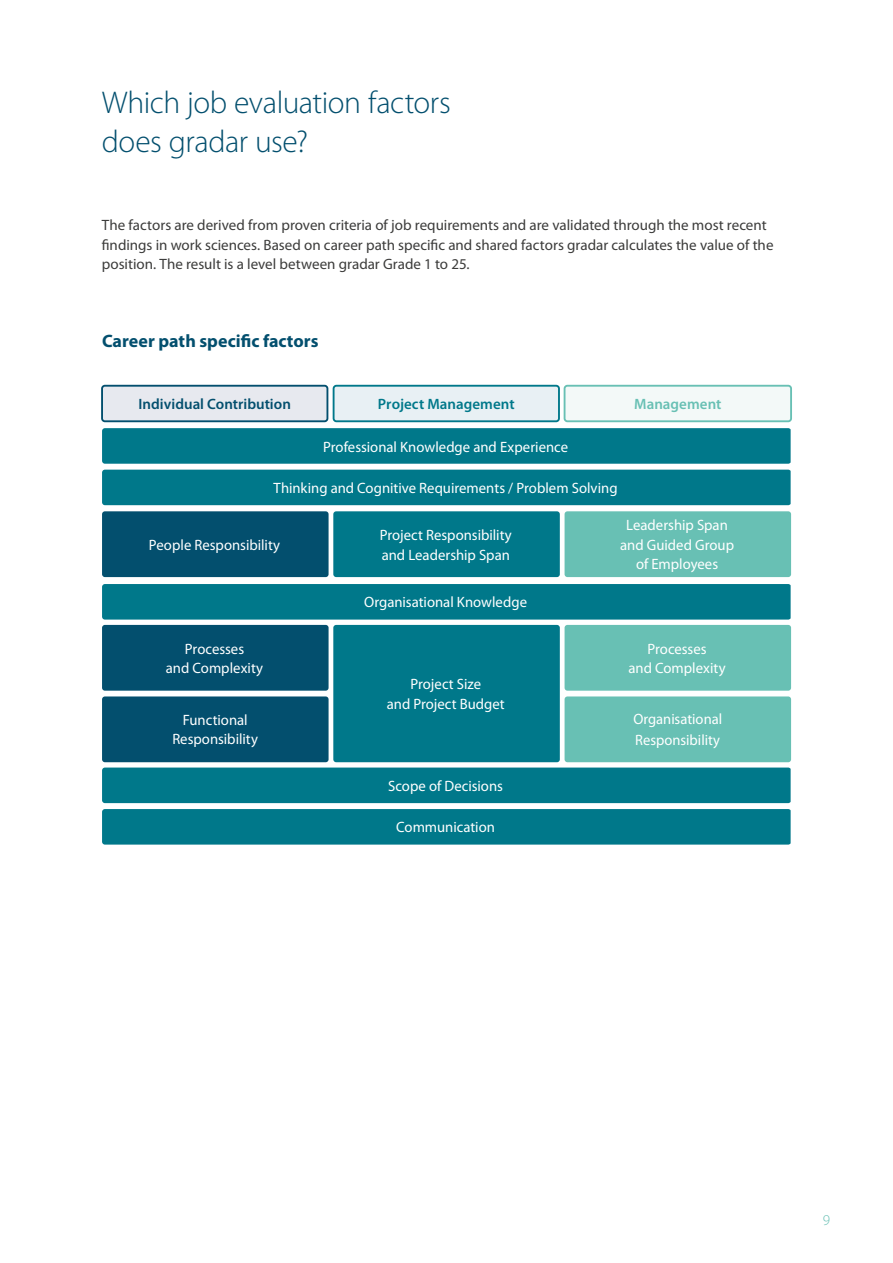
<style>
.page{position:relative;width:893px;height:1263px;background:#fff}
.page>*{position:absolute;margin:0;border:0;box-sizing:border-box;transform-origin:0 0}
.t1{font:300 31.5px/39px "Myriad Pro";letter-spacing:-.015em;color:#034f6e}
.t2{font:700 18px "Myriad Pro";color:#034f6e}
.t3{font:15px/19.5px "Myriad Pro";color:#fff;text-align:center}
.t4{font:15px/19.5px "Myriad Pro";color:#3c3c3b}
.t5{font:600 15px "Myriad Pro";color:#034f6e}
.t6{font:600 15px "Myriad Pro";letter-spacing:.005em;color:#00788a}
.t7{font:600 15px "Myriad Pro";letter-spacing:.005em;color:#68c0b4}
.t8{font:300 15px "Myriad Pro";color:#68c0b4}
</style>
<div class="page">
<div style="left:565px;top:386px;width:226px;height:35px;background:#f3f9f8;border-radius:3px"></div>
<div style="left:564px;top:385px;width:228px;height:37px;border:2px solid #68c0b4;border-radius:3px"></div>
<div style="left:102px;top:386px;width:225px;height:35px;background:#e7e9ef;border-radius:3px"></div>
<div style="left:101px;top:385px;width:227px;height:37px;border:2px solid #034f6e;border-radius:3px"></div>
<div style="left:333px;top:385px;width:227px;height:37px;background:#e8f0f4;border:2px solid #00788a;border-radius:3px"></div>
<div style="left:102px;top:470px;width:689px;height:35px;background:#00788a"></div>
<div style="left:102px;top:511px;width:227px;height:66px;background:#034f6e;border-radius:3px"></div>
<div style="left:102px;top:696px;width:227px;height:66px;background:#034f6e;border-radius:3px"></div>
<div style="left:333px;top:511px;width:227px;height:66px;background:#00788a;border-radius:3px"></div>
<div style="left:333px;top:625px;width:227px;height:137px;background:#00788a;border-radius:3px"></div>
<div style="left:565px;top:511px;width:226px;height:66px;background:#68c0b4;border-radius:3px"></div>
<div style="left:565px;top:696px;width:226px;height:66px;background:#68c0b4;border-radius:3px"></div>
<div style="left:102px;top:428px;width:689px;height:36px;background:#00788a"></div>
<div style="left:102px;top:584px;width:689px;height:36px;background:#00788a"></div>
<div style="left:102px;top:625px;width:227px;height:66px;background:#034f6e;border-radius:3px"></div>
<div style="left:565px;top:625px;width:226px;height:66px;background:#68c0b4;border-radius:3px"></div>
<div style="left:102px;top:809px;width:689px;height:36px;background:#00788a"></div>
<div style="left:102px;top:767px;width:689px;height:36px;background:#00788a"></div>
<h1 class="t1" style="left:102px;top:84px;width:350px">Which job evaluation factors does gradar use?</h1>
<p class="t4" style="left:102px;top:216px;width:673px">The factors are derived from proven criteria of job requirements and are validated through the most recent findings in work sciences. Based on career path specific and shared factors gradar calculates the value of the position. The result is a level between gradar Grade 1 to 25.</p>
<p class="t2" style="left:102px;top:331px;width:218px">Career path specific factors</p>
<p class="t5" style="left:139px;top:396px;width:154px">Individual Contribution</p>
<p class="t6" style="left:378px;top:396px;width:138px">Project Management</p>
<p class="t7" style="left:634px;top:396px;width:89px">Management</p>
<p class="t3" style="left:323px;top:437px;width:246px">Professional Knowledge and Experience</p>
<p class="t3" style="left:274px;top:478px;width:345px">Thinking and Cognitive Requirements / Problem Solving</p>
<p class="t3" style="left:149px;top:535px;width:133px">People Responsibility</p>
<p class="t3" style="left:380px;top:526px;width:134px;text-align:left">Project Responsibility and Leadership Span</p>
<p class="t3" style="left:364px;top:593px;width:164px">Organisational Knowledge</p>
<p class="t3" style="left:620px;top:516px;width:115px">Leadership Span and Guided Group of Employees</p>
<p class="t3" style="left:166px;top:639px;width:99px">Processes<br>and Complexity</p>
<p class="t3" style="left:628px;top:639px;width:99px">Processes<br>and Complexity</p>
<p class="t3" style="left:387px;top:675px;width:120px">Project Size<br>and Project Budget</p>
<p class="t3" style="left:172px;top:710px;width:87px">Functional<br>Responsibility</p>
<p class="t3" style="left:633px;top:709px;width:90px;line-height:21px;text-align:left">Organisational<br>Responsibility</p>
<p class="t3" style="left:388px;top:776px;width:116px">Scope of Decisions</p>
<p class="t3" style="left:396px;top:818px;width:100px">Communication</p>
<p class="t8" style="left:823px;top:1211px;width:9px">9</p>
</div>
